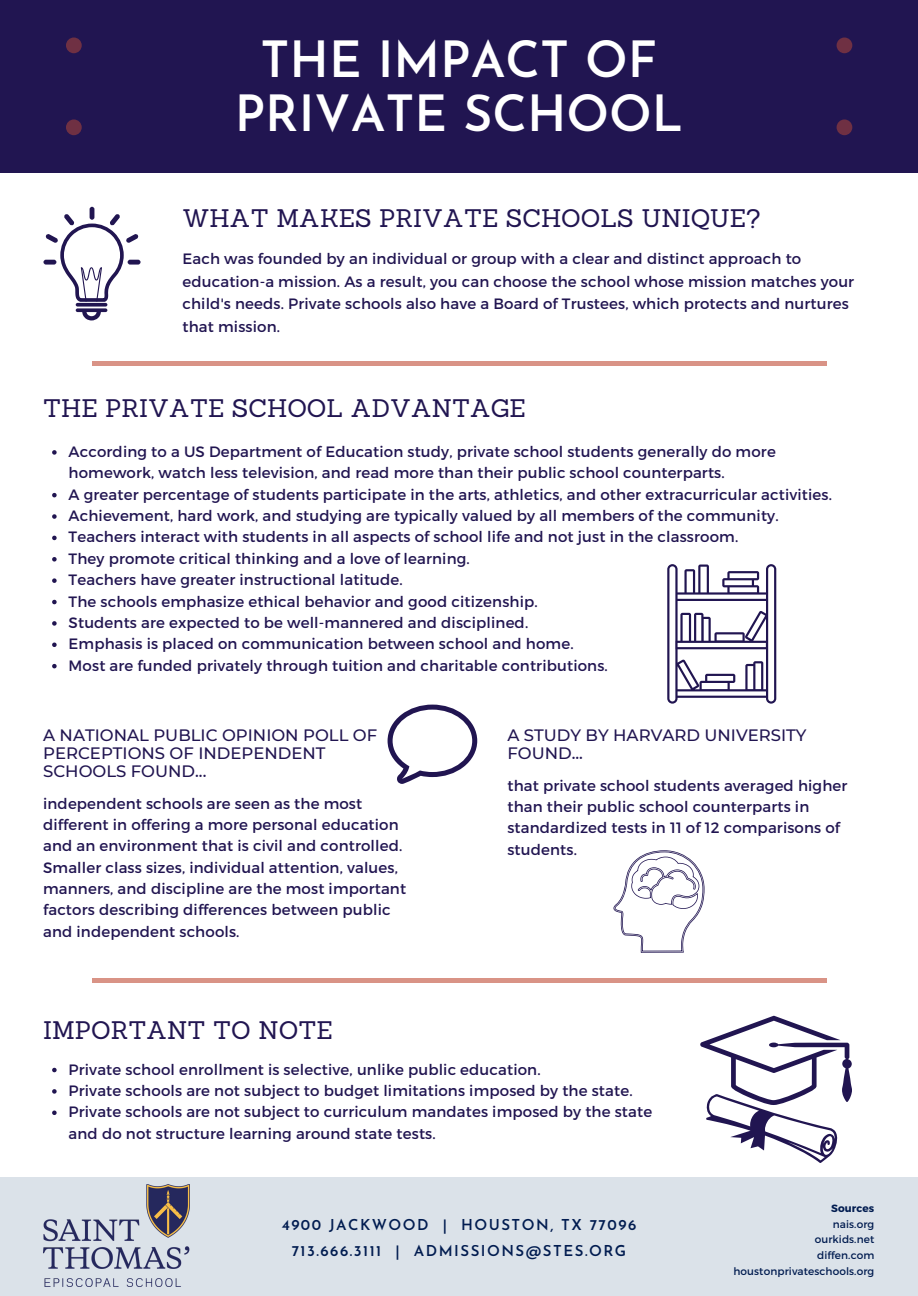
<style>
.page{position:relative;width:918px;height:1296px;background:#fff}
.page>*{position:absolute;margin:0;border:0;box-sizing:border-box;transform-origin:0 0}
.t1{font:600 49.8px "Josefin Sans";color:#fff}
.t2{font:24.75px "Sanchez";color:#211551}
.t3{font:500 16.5px/18px "Montserrat";color:#211551}
.t4{font:15px/21.3px "Montserrat";letter-spacing:.01em;color:#211551}
.t5{font:600 15px "Josefin Sans";letter-spacing:.1em;color:#011c50}
.t6{font:10.5px "Montserrat";letter-spacing:.01em;color:#011c50}
.t7{font:700 10.5px "Montserrat";letter-spacing:.01em;color:#011c50}
</style>
<div class="page">
<div style="left:0;top:0;width:918px;height:172px;background:#211551"></div>
<div style="left:66px;top:38px;width:16px;height:15px;background:#6f3043;border-radius:50%"></div>
<div style="left:837px;top:38px;width:15px;height:15px;background:#6f3043;border-radius:50%"></div>
<div style="left:837px;top:119px;width:15px;height:16px;background:#6f3043;border-radius:50%"></div>
<svg style="left:66px;top:119px;width:16px;height:16px"></svg>
<svg style="left:52px;top:450px;width:5px;height:5px"></svg>
<svg style="left:52px;top:493px;width:5px;height:4px"></svg>
<svg style="left:52px;top:514px;width:5px;height:5px"></svg>
<svg style="left:52px;top:536px;width:5px;height:4px"></svg>
<svg style="left:52px;top:557px;width:5px;height:5px"></svg>
<svg style="left:52px;top:578px;width:5px;height:5px"></svg>
<svg style="left:52px;top:600px;width:5px;height:4px"></svg>
<svg style="left:52px;top:621px;width:5px;height:5px"></svg>
<svg style="left:52px;top:643px;width:5px;height:4px"></svg>
<svg style="left:52px;top:664px;width:5px;height:4px"></svg>
<hr style="left:92px;top:361px;width:734px;height:4px;background:#d99386">
<div style="left:0;top:1177px;width:918px;height:119px;background:#dbe2e9"></div>
<svg style="left:388px;top:705px;width:89px;height:79px"></svg>
<svg style="left:82px;top:312px;width:19px;height:8px"></svg>
<hr style="left:90px;top:207px;width:4px;height:13px;background:#211551;border-radius:2px">
<svg style="left:45px;top:214px;width:94px;height:88px"></svg>
<svg style="left:76px;top:303px;width:31px;height:4px"></svg>
<svg style="left:76px;top:308px;width:31px;height:4px"></svg>
<img style="left:43px;top:1185px;width:146px;height:101px">
<div style="left:92px;top:978px;width:734px;height:5px;background:#d99386"></div>
<svg style="left:700px;top:1016px;width:152px;height:147px"></svg>
<svg style="left:667px;top:564px;width:109px;height:140px"></svg>
<svg style="left:613px;top:850px;width:92px;height:103px"></svg>
<svg style="left:52px;top:1068px;width:5px;height:4px"></svg>
<svg style="left:52px;top:1089px;width:5px;height:5px"></svg>
<svg style="left:52px;top:1111px;width:5px;height:4px"></svg>
<p class="t1" style="left:261px;top:39px;width:398px">THE IMPACT OF</p>
<p class="t1" style="left:235px;top:94px;width:450px">PRIVATE SCHOOL</p>
<p class="t2" style="left:183px;top:202px;width:580px">WHAT MAKES PRIVATE SCHOOLS UNIQUE?</p>
<p class="t4" style="left:183px;top:247px;width:673px;line-height:22.5px">Each was founded by an individual or group with a clear and distinct approach to education-a mission. As a result, you can choose the school whose mission matches your child's needs. Private schools also have a Board of Trustees, which protects and nurtures that mission.</p>
<p class="t2" style="left:43px;top:392px;width:484px">THE PRIVATE SCHOOL ADVANTAGE</p>
<p class="t4" style="left:69px;top:440px;width:709px">According to a US Department of Education study, private school students generally do more homework, watch less television, and read more than their public school counterparts.</p>
<p class="t4" style="left:69px;top:483px;width:765px">A greater percentage of students participate in the arts, athletics, and other extracurricular activities.</p>
<p class="t4" style="left:69px;top:504px;width:712px">Achievement, hard work, and studying are typically valued by all members of the community.</p>
<p class="t4" style="left:69px;top:526px;width:671px">Teachers interact with students in all aspects of school life and not just in the classroom.</p>
<p class="t4" style="left:69px;top:547px;width:403px">They promote critical thinking and a love of learning.</p>
<p class="t4" style="left:69px;top:568px;width:336px">Teachers have greater instructional latitude.</p>
<p class="t4" style="left:69px;top:590px;width:471px">The schools emphasize ethical behavior and good citizenship.</p>
<p class="t4" style="left:69px;top:611px;width:461px">Students are expected to be well-mannered and disciplined.</p>
<p class="t4" style="left:69px;top:633px;width:507px">Emphasis is placed on communication between school and home.</p>
<p class="t4" style="left:69px;top:654px;width:541px">Most are funded privately through tuition and charitable contributions.</p>
<p class="t3" style="left:43px;top:727px;width:336px">A NATIONAL PUBLIC OPINION POLL OF<br>PERCEPTIONS OF INDEPENDENT<br>SCHOOLS FOUND...</p>
<p class="t4" style="left:43px;top:792px;width:365px">independent schools are seen as the most different in offering a more personal education and an environment that is civil and controlled.<br>Smaller class sizes, individual attention, values, manners, and discipline are the most important factors describing differences between public and independent schools.</p>
<p class="t3" style="left:507px;top:727px;width:301px">A STUDY BY HARVARD UNIVERSITY<br>FOUND...</p>
<p class="t4" style="left:507px;top:774px;width:341px">that private school students averaged higher than their public school counterparts in standardized tests in 11 of 12 comparisons of students.</p>
<p class="t2" style="left:43px;top:1014px;width:291px">IMPORTANT TO NOTE</p>
<p class="t4" style="left:69px;top:1058px;width:474px">Private school enrollment is selective, unlike public education.</p>
<p class="t4" style="left:69px;top:1079px;width:566px">Private schools are not subject to budget limitations imposed by the state.</p>
<p class="t4" style="left:69px;top:1101px;width:585px">Private schools are not subject to curriculum mandates imposed by the state and do not structure learning around state tests.</p>
<p class="t5" style="left:282px;top:1219px;width:356px">4900 JACKWOOD | HOUSTON, TX 77096</p>
<p class="t5" style="left:292px;top:1244px;width:336px">713.666.3111 | ADMISSIONS@STES.ORG</p>
<p class="t7" style="left:831px;top:1201px;width:45px">Sources</p>
<p class="t6" style="left:833px;top:1217px;width:43px">nais.org</p>
<p class="t6" style="left:815px;top:1233px;width:61px">ourkids.net</p>
<p class="t6" style="left:817px;top:1248px;width:59px">diffen.com</p>
<p class="t6" style="left:734px;top:1264px;width:142px">houstonprivateschools.org</p>
</div>
